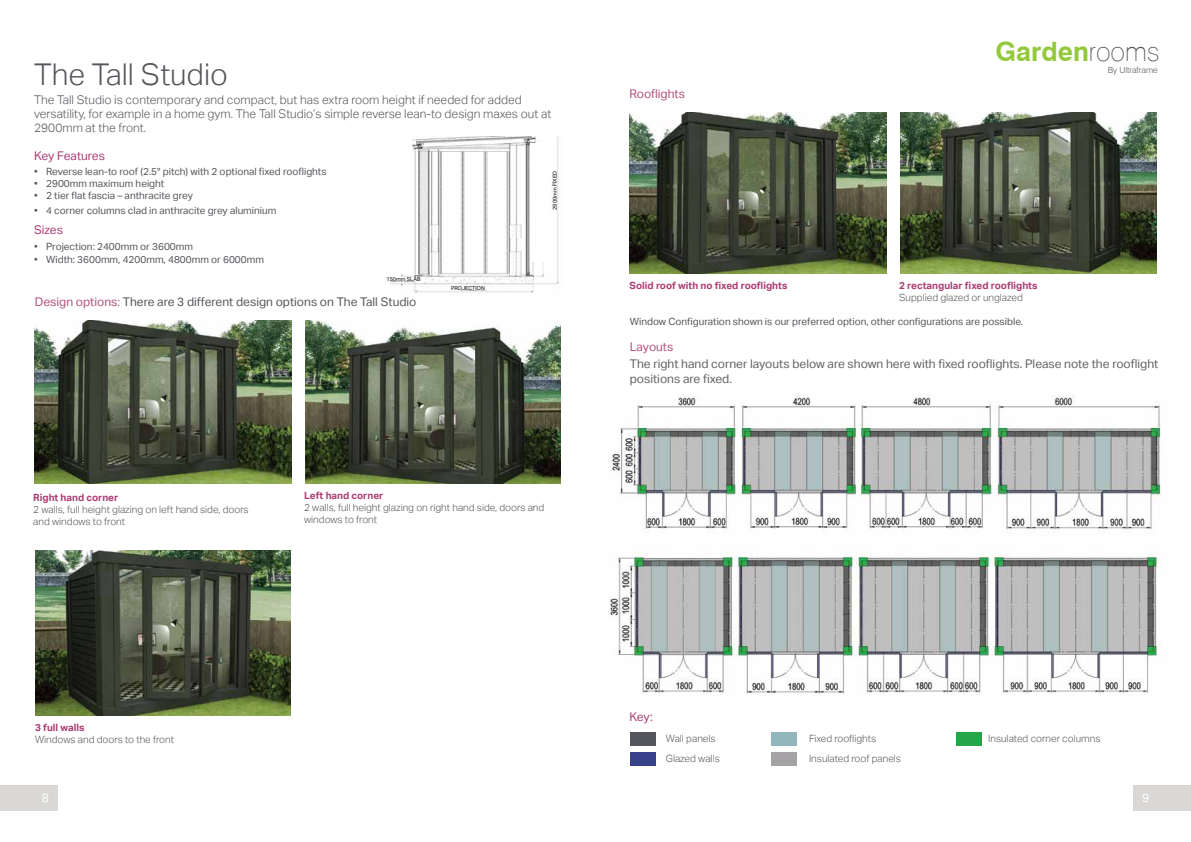
<style>
.page{position:relative;width:1191px;height:842px;background:#fff}
.page>*{position:absolute;margin:0;border:0;box-sizing:border-box;transform-origin:0 0}
.t1{font:300 30px "Aktiv Grotesk";color:#54565b}
.t2{font:700 26.7px "Swiss 721 BT";color:#95c93d}
.t3{font:300 12px/14px "Aktiv Grotesk";color:#54565b}
.t4{font:12px/14.4px "Aktiv Grotesk";color:#616165}
.t5{font:12px "Aktiv Grotesk";color:#54565b}
.t6{font:12px "Aktiv Grotesk";color:#ac3c73}
.t7{font:12px "Aktiv Grotesk";color:#b2507c}
.t8{font:12px "Aktiv Grotesk";color:#fff}
.t9{font:10px "Aktiv Grotesk";color:#54565b}
.t10{font:300 10px/12px "Aktiv Grotesk";color:#54565b}
.t11{font:700 10px "Aktiv Grotesk";color:#ac3c73}
.t12{font:300 8.5px "Swiss 721 BT";color:#54565b}
.t13{font:5.4px "Aktiv Grotesk";color:#000}
.s1{color:#b2507c}
.s2{font-weight:100;color:#54565b}
</style>
<div class="page">
<div style="left:0;top:785px;width:57px;height:26px;background:#d9d8d6"></div>
<div style="left:1133px;top:785px;width:58px;height:26px;background:#d9d8d6"></div>
<img style="left:305px;top:321px;width:256px;height:162px">
<img style="left:34px;top:321px;width:257px;height:162px">
<img style="left:35px;top:550px;width:256px;height:165px">
<img style="left:629px;top:112px;width:257px;height:161px">
<img style="left:900px;top:112px;width:257px;height:162px">
<img style="left:412px;top:136px;width:147px;height:103px">
<svg style="left:391px;top:239px;width:168px;height:55px"></svg>
<hr style="left:553px;top:171px;width:4px;height:39px;background:#fff">
<div style="left:630px;top:732px;width:25px;height:13px;background:#54565b"></div>
<div style="left:630px;top:752px;width:25px;height:13px;background:#37428b"></div>
<div style="left:771px;top:732px;width:26px;height:13px;background:#91b7bd"></div>
<div style="left:771px;top:752px;width:26px;height:13px;background:#a5a2a5"></div>
<div style="left:956px;top:732px;width:26px;height:13px;background:#27a549"></div>
<img style="left:608px;top:395px;width:554px;height:299px">
<hr style="left:386px;top:277px;width:39px;height:4px;background:#fff">
<hr style="left:451px;top:286px;width:38px;height:4px;background:#fff">
<div style="left:387px;top:134px;width:24px;height:139px;background:#fff"></div>
<div style="left:530px;top:143px;width:18px;height:119px;background:#fff"></div>
<h1 class="t1" style="left:34px;top:57px;width:195px">The Tall Studio</h1>
<p class="t3" style="left:34px;top:93px;width:519px">The Tall Studio is contemporary and compact, but has extra room height if needed for added versatility, for example in a home gym. The Tall Studio’s simple reverse lean-to design maxes out at<br>2900mm at the front.</p>
<p class="t6" style="left:34px;top:149px;width:72px">Key Features</p>
<p class="t9" style="left:34px;top:166px;width:294px">• Reverse lean-to roof (2.5° pitch) with 2 optional fixed rooflights</p>
<p class="t9" style="left:34px;top:178px;width:132px">• 2900mm maximum height</p>
<p class="t9" style="left:34px;top:190px;width:160px">• 2 tier flat fascia – anthracite grey</p>
<p class="t9" style="left:34px;top:205px;width:244px">• 4 corner columns clad in anthracite grey aluminium</p>
<p class="t6" style="left:34px;top:223px;width:30px">Sizes</p>
<p class="t9" style="left:34px;top:240px;width:160px">• Projection: 2400mm or 3600mm</p>
<p class="t9" style="left:34px;top:253px;width:231px">• Width: 3600mm, 4200mm, 4800mm or 6000mm</p>
<p class="t13" style="left:552px;top:210px;width:40px;rotate:-90deg">2900mm FIXED</p>
<p class="t13" style="left:386px;top:276px;width:36px">150mm SLAB</p>
<p class="t5" style="left:35px;top:295px;width:383px"><span class="s1">Design options:</span> There are 3 different design options on The Tall Studio</p>
<p class="t13" style="left:451px;top:285px;width:35px">PROJECTION</p>
<p class="t11" style="left:33px;top:492px;width:87px">Right hand corner</p>
<p class="t10" style="left:33px;top:504px;width:217px">2 walls, full height glazing on left hand side, doors and windows to front</p>
<p class="t11" style="left:304px;top:490px;width:81px">Left hand corner</p>
<p class="t10" style="left:304px;top:502px;width:242px">2 walls, full height glazing on right hand side, doors and windows to front</p>
<p class="t7" style="left:629px;top:87px;width:57px">Rooflights</p>
<h2 class="t2" style="left:995px;top:35px;width:166px">Garden<span class="s2">rooms</span></h2>
<p class="t12" style="left:1107px;top:65px;width:51px">By Ultraframe</p>
<p class="t11" style="left:629px;top:279px;width:159px">Solid roof with no fixed rooflights</p>
<p class="t11" style="left:899px;top:280px;width:140px">2 rectangular fixed rooflights</p>
<p class="t10" style="left:899px;top:292px;width:125px">Supplied glazed or unglazed</p>
<p class="t9" style="left:630px;top:316px;width:395px">Window Configuration shown is our preferred option, other configurations are possible.</p>
<p class="t7" style="left:630px;top:340px;width:45px">Layouts</p>
<p class="t4" style="left:630px;top:357px;width:530px">The right hand corner layouts below are shown here with fixed rooflights. Please note the rooflight positions are fixed.</p>
<p class="t11" style="left:35px;top:721px;width:51px">3 full walls</p>
<p class="t10" style="left:35px;top:733px;width:140px">Windows and doors to the front</p>
<p class="t6" style="left:629px;top:709px;width:25px">Key:</p>
<p class="t10" style="left:666px;top:728px;width:55px;line-height:20.5px">Wall panels<br>Glazed walls</p>
<p class="t10" style="left:809px;top:728px;width:94px;line-height:20.5px">Fixed rooflights<br>Insulated roof panels</p>
<p class="t10" style="left:988px;top:732px;width:114px">Insulated corner columns</p>
<p class="t8" style="left:42px;top:791px;width:9px">8</p>
<p class="t8" style="left:1142px;top:791px;width:9px">9</p>
</div>
